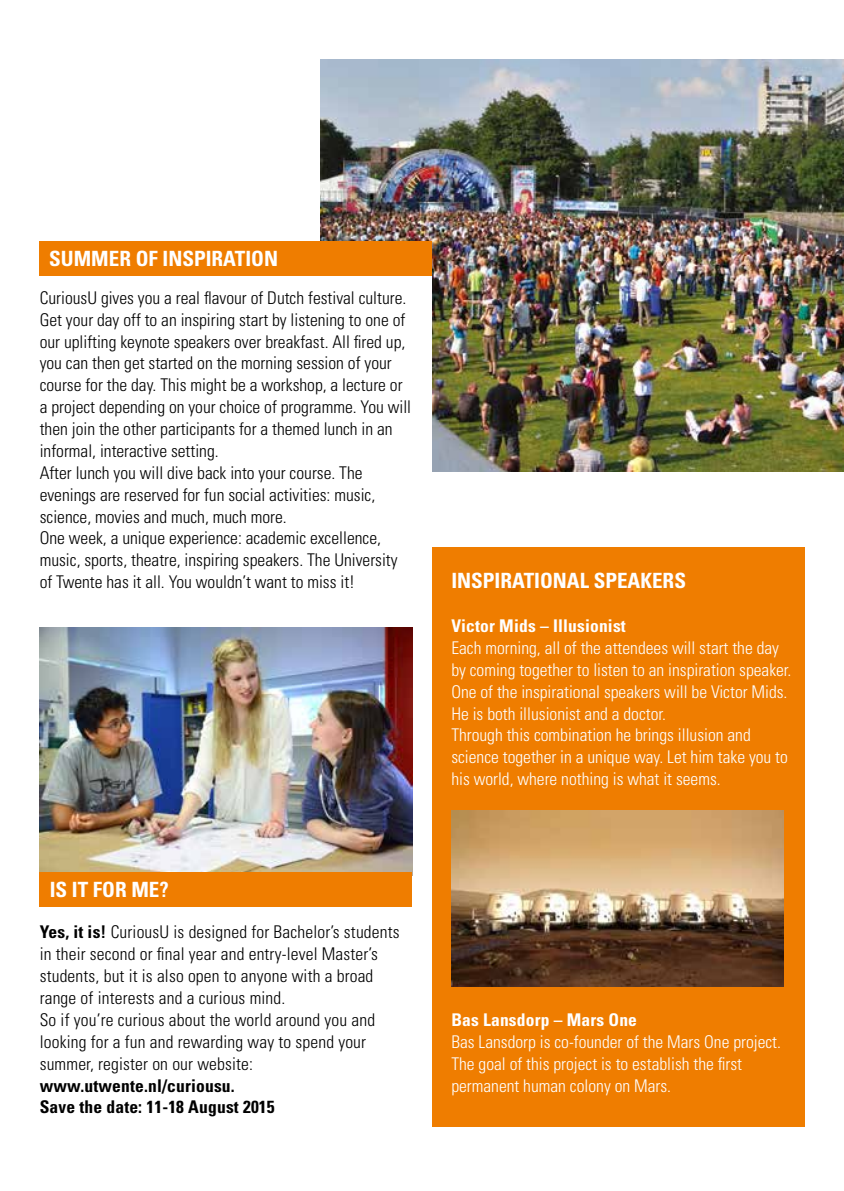
<style>
.page{position:relative;width:844px;height:1191px;background:#fff}
.page>*{position:absolute;margin:0;border:0;box-sizing:border-box;transform-origin:0 0}
.t1{font:700 condensed 21px "Univers LT Std";color:#fff}
.t2{font:300 condensed 17.5px/21.9px "Univers";color:#000}
.t3{font:300 condensed 17.5px/21.9px "Univers";color:#fff}
.t4{font:700 condensed 17.5px/21.9px "Univers LT Std";letter-spacing:.01em;color:#000}
.t5{font:700 condensed 17.5px "Univers LT Std";letter-spacing:.01em;color:#fff}
.s1{font-family:"Univers LT Std";font-weight:700}
</style>
<div class="page">
<img style="left:320px;top:60px;width:523px;height:412px">
<div style="left:22px;top:249px;width:410px;height:347px;background:#fff"></div>
<div style="left:40px;top:241px;width:392px;height:34px;background:#ef7d00"></div>
<img style="left:40px;top:628px;width:372px;height:244px">
<div style="left:40px;top:872px;width:372px;height:35px;background:#ef7d00"></div>
<div style="left:432px;top:547px;width:372px;height:580px;background:#ef7d00"></div>
<img style="left:451px;top:810px;width:332px;height:177px">
<p class="t1" style="left:49px;top:245px;width:230px">SUMMER OF INSPIRATION</p>
<p class="t2" style="left:40px;top:286px;width:373px">CuriousU gives you a real flavour of Dutch festival culture.<br>Get your day off to an inspiring start by listening to one of our uplifting keynote speakers over breakfast. All fired up, you can then get started on the morning session of your course for the day. This might be a workshop, a lecture or a project depending on your choice of programme. You will then join the other participants for a themed lunch in an informal, interactive setting.<br>After lunch you will dive back into your course. The evenings are reserved for fun social activities: music, science, movies and much, much more.<br>One week, a unique experience: academic excellence, music, sports, theatre, inspiring speakers. The University of Twente has it all. You wouldn’t want to miss it!</p>
<p class="t1" style="left:50px;top:876px;width:120px">IS IT FOR ME?</p>
<p class="t2" style="left:40px;top:921px;width:361px"><span class="s1">Yes, it is!</span> CuriousU is designed for Bachelor’s students in their second or final year and entry-level Master’s students, but it is also open to anyone with a broad range of interests and a curious mind.<br>So if you’re curious about the world around you and looking for a fun and rewarding way to spend your summer, register on our website:</p>
<p class="t4" style="left:40px;top:1074px;width:236px">www.utwente.nl/curiousu.<br>Save the date: 11-18 August 2015</p>
<p class="t1" style="left:451px;top:568px;width:236px">INSPIRATIONAL SPEAKERS</p>
<p class="t5" style="left:451px;top:615px;width:176px">Victor Mids – Illusionist</p>
<p class="t3" style="left:451px;top:636px;width:341px">Each morning, all of the attendees will start the day by coming together to listen to an inspiration speaker.<br>One of the inspirational speakers will be Victor Mids.<br>He is both illusionist and a doctor.<br>Through this combination he brings illusion and science together in a unique way. Let him take you to his world, where nothing is what it seems.</p>
<p class="t5" style="left:451px;top:1009px;width:187px">Bas Lansdorp – Mars One</p>
<p class="t3" style="left:451px;top:1030px;width:331px">Bas Lansdorp is co-founder of the Mars One project.<br>The goal of this project is to establish the first permanent human colony on Mars.</p>
</div>
